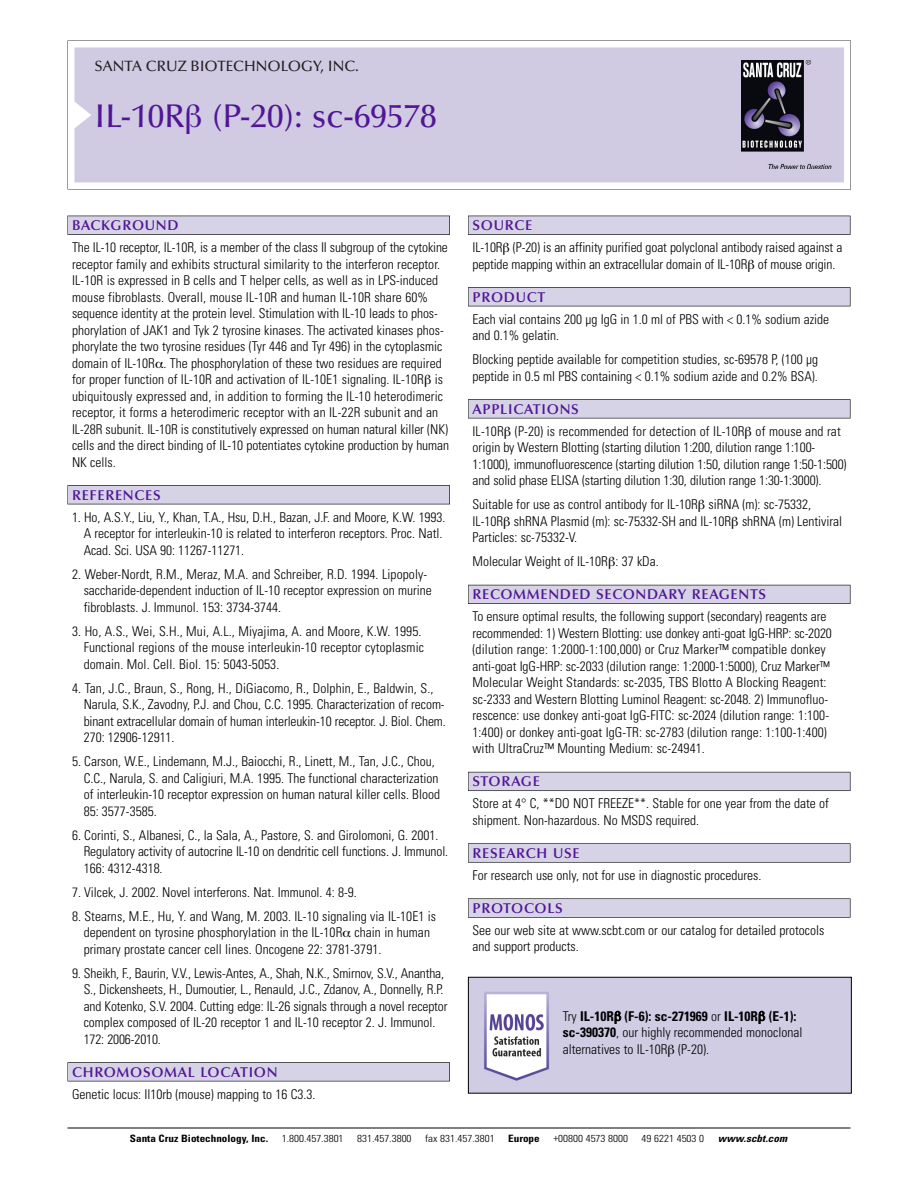
<style>
.page{position:relative;width:918px;height:1188px;background:#fff}
.page>*{position:absolute;margin:0;border:0;box-sizing:border-box;transform-origin:0 0}
.t1{font:500 33px "Optima";color:#511695}
.t2{font:500 15px "Optima";color:#231f20}
.t3{font:600 14.25px "Optima";letter-spacing:.05em;color:#511695}
.t4{font:300 condensed 13.5px/16.5px "Univers";color:#000}
.t5{font:300 condensed 10.2px "Univers";color:#000;scale:1.1 1}
.t6{font:700 condensed 10.2px "Univers";color:#000;scale:1.1 1}
.t7{font:italic 700 condensed 10.2px "Univers";letter-spacing:.005em;color:#000;scale:1.1 1}
.s1{font-weight:700}
</style>
<div class="page">
<svg style="left:68px;top:40px;width:783px;height:149px"></svg>
<div style="left:74px;top:47px;width:770px;height:135px;background:#d1cae3"></div>
<img style="left:741px;top:60px;width:90px;height:108px">
<div style="left:68px;top:216px;width:382px;height:19px;background:#525155"></div>
<div style="left:68px;top:216px;width:381px;height:18px;background:#d7d3e7"></div>
<div style="left:68px;top:485px;width:382px;height:19px;background:#525155"></div>
<div style="left:68px;top:486px;width:381px;height:18px;background:#d7d3e7"></div>
<div style="left:68px;top:1062px;width:382px;height:19px;background:#545357"></div>
<div style="left:68px;top:1063px;width:381px;height:18px;background:#d7d3e7"></div>
<div style="left:468px;top:216px;width:382px;height:19px;background:#525155"></div>
<div style="left:468px;top:216px;width:382px;height:18px;background:#d7d3e7"></div>
<div style="left:468px;top:287px;width:382px;height:19px;background:#525155"></div>
<div style="left:468px;top:288px;width:382px;height:18px;background:#d7d3e7"></div>
<div style="left:468px;top:399px;width:382px;height:19px;background:#545357"></div>
<div style="left:468px;top:400px;width:382px;height:18px;background:#d7d3e7"></div>
<div style="left:468px;top:585px;width:382px;height:19px;background:#54535a"></div>
<div style="left:468px;top:585px;width:382px;height:18px;background:#d7d3e7"></div>
<div style="left:468px;top:772px;width:382px;height:19px;background:#5b5a62"></div>
<div style="left:468px;top:772px;width:382px;height:18px;background:#d7d3e7"></div>
<div style="left:468px;top:843px;width:382px;height:20px;background:#666667"></div>
<div style="left:468px;top:844px;width:382px;height:18px;background:#d7d3e7"></div>
<div style="left:468px;top:898px;width:382px;height:20px;background:#666"></div>
<div style="left:468px;top:899px;width:382px;height:18px;background:#d7d3e7"></div>
<hr style="left:68px;top:1128px;width:782px;height:1px;background:#000">
<img style="left:470px;top:979px;width:380px;height:113px">
<div style="left:468px;top:977px;width:384px;height:117px;border:1px solid #000"></div>
<svg style="left:187px;top:105px;width:14px;height:29px"></svg>
<svg style="left:615px;top:1011px;width:6px;height:12px"></svg>
<svg style="left:759px;top:1011px;width:6px;height:12px"></svg>
<svg style="left:669px;top:1045px;width:5px;height:12px"></svg>
<p class="t2" style="left:94px;top:61px;width:266px">SANTA CRUZ BIOTECHNOLOGY, INC.</p>
<h1 class="t1" style="left:94px;top:103px;width:344px">IL-10R (P-20): sc-69578</h1>
<p class="t3" style="left:72px;top:219px;width:108px">BACKGROUND</p>
<p class="t4" style="left:72px;top:240px;width:379px">The IL-10 receptor, IL-10R, is a member of the class II subgroup of the cytokine receptor family and exhibits structural similarity to the interferon receptor.<br>IL-10R is expressed in B cells and T helper cells, as well as in LPS-induced mouse fibroblasts. Overall, mouse IL-10R and human IL-10R share 60% sequence identity at the protein level. Stimulation with IL-10 leads to phos&shy;phorylation of JAK1 and Tyk 2 tyrosine kinases. The activated kinases phos&shy;phorylate the two tyrosine residues (Tyr 446 and Tyr 496) in the cytoplasmic domain of IL-10R . The phosphorylation of these two residues are required for proper function of IL-10R and activation of IL-10E1 signaling. IL-10R is ubiquitously expressed and, in addition to forming the IL-10 heterodimeric receptor, it forms a heterodimeric receptor with an IL-22R subunit and an IL-28R subunit. IL-10R is constitutively expressed on human natural killer (NK) cells and the direct binding of IL-10 potentiates cytokine production by human NK cells.</p>
<p class="t3" style="left:72px;top:489px;width:90px">REFERENCES</p>
<p class="t4" style="left:84px;top:510px;width:363px;text-indent:-12px">1. Ho, A.S.Y., Liu, Y., Khan, T.A., Hsu, D.H., Bazan, J.F. and Moore, K.W. 1993.<br>A receptor for interleukin-10 is related to interferon receptors. Proc. Natl.<br>Acad. Sci. USA 90: 11267-11271.</p>
<p class="t4" style="left:84px;top:567px;width:350px;text-indent:-12px">2. Weber-Nordt, R.M., Meraz, M.A. and Schreiber, R.D. 1994. Lipopoly&shy;saccharide-dependent induction of IL-10 receptor expression on murine fibroblasts. J. Immunol. 153: 3734-3744.</p>
<p class="t4" style="left:84px;top:624px;width:342px;text-indent:-12px">3. Ho, A.S., Wei, S.H., Mui, A.L., Miyajima, A. and Moore, K.W. 1995.<br>Functional regions of the mouse interleukin-10 receptor cytoplasmic domain. Mol. Cell. Biol. 15: 5043-5053.</p>
<p class="t4" style="left:84px;top:681px;width:364px;text-indent:-12px">4. Tan, J.C., Braun, S., Rong, H., DiGiacomo, R., Dolphin, E., Baldwin, S., Narula, S.K., Zavodny, P.J. and Chou, C.C. 1995. Characterization of recom&shy;binant extracellular domain of human interleukin-10 receptor. J. Biol. Chem.<br>270: 12906-12911.</p>
<p class="t4" style="left:84px;top:754px;width:358px;text-indent:-12px">5. Carson, W.E., Lindemann, M.J., Baiocchi, R., Linett, M., Tan, J.C., Chou, C.C., Narula, S. and Caligiuri, M.A. 1995. The functional characterization of interleukin-10 receptor expression on human natural killer cells. Blood 85: 3577-3585.</p>
<p class="t4" style="left:84px;top:828px;width:366px;text-indent:-12px">6. Corinti, S., Albanesi, C., la Sala, A., Pastore, S. and Girolomoni, G. 2001.<br>Regulatory activity of autocrine IL-10 on dendritic cell functions. J. Immunol.<br>166: 4312-4318.</p>
<p class="t4" style="left:72px;top:885px;width:286px">7. Vilcek, J. 2002. Novel interferons. Nat. Immunol. 4: 8-9.</p>
<p class="t4" style="left:84px;top:909px;width:354px;text-indent:-12px">8. Stearns, M.E., Hu, Y. and Wang, M. 2003. IL-10 signaling via IL-10E1 is dependent on tyrosine phosphorylation in the IL-10R chain in human primary prostate cancer cell lines. Oncogene 22: 3781-3791.</p>
<p class="t4" style="left:84px;top:966px;width:365px;text-indent:-12px">9. Sheikh, F., Baurin, V.V., Lewis-Antes, A., Shah, N.K., Smirnov, S.V., Anantha, S., Dickensheets, H., Dumoutier, L., Renauld, J.C., Zdanov, A., Donnelly, R.P. and Kotenko, S.V. 2004. Cutting edge: IL-26 signals through a novel receptor complex composed of IL-20 receptor 1 and IL-10 receptor 2. J. Immunol.<br>172: 2006-2010.</p>
<p class="t3" style="left:72px;top:1066px;width:207px">CHROMOSOMAL LOCATION</p>
<p class="t4" style="left:72px;top:1087px;width:245px">Genetic locus: Il10rb (mouse) mapping to 16 C3.3.</p>
<p class="t3" style="left:473px;top:219px;width:61px">SOURCE</p>
<p class="t4" style="left:473px;top:240px;width:371px">IL-10R (P-20) is an affinity purified goat polyclonal antibody raised against a peptide mapping within an extracellular domain of IL-10R of mouse origin.</p>
<p class="t3" style="left:473px;top:291px;width:74px">PRODUCT</p>
<p class="t4" style="left:473px;top:312px;width:358px">Each vial contains 200 µg IgG in 1.0 ml of PBS with &lt; 0.1% sodium azide and 0.1% gelatin.</p>
<p class="t4" style="left:473px;top:352px;width:347px">Blocking peptide available for competition studies, sc-69578 P, (100 µg peptide in 0.5 ml PBS containing &lt; 0.1% sodium azide and 0.2% BSA).</p>
<p class="t3" style="left:473px;top:403px;width:108px">APPLICATIONS</p>
<p class="t4" style="left:473px;top:424px;width:376px">IL-10R (P-20) is recommended for detection of IL-10R of mouse and rat origin by Western Blotting (starting dilution 1:200, dilution range 1:100- 1:1000), immunofluorescence (starting dilution 1:50, dilution range 1:50-1:500) and solid phase ELISA (starting dilution 1:30, dilution range 1:30-1:3000).</p>
<p class="t4" style="left:473px;top:497px;width:371px">Suitable for use as control antibody for IL-10R siRNA (m): sc-75332,<br>IL-10R shRNA Plasmid (m): sc-75332-SH and IL-10R shRNA (m) Lentiviral<br>Particles: sc-75332-V.</p>
<p class="t4" style="left:473px;top:554px;width:188px">Molecular Weight of IL-10R : 37 kDa.</p>
<p class="t3" style="left:473px;top:589px;width:295px">RECOMMENDED SECONDARY REAGENTS</p>
<p class="t4" style="left:473px;top:609px;width:361px">To ensure optimal results, the following support (secondary) reagents are recommended: 1) Western Blotting: use donkey anti-goat IgG-HRP: sc-2020 (dilution range: 1:2000-1:100,000) or Cruz Marker™ compatible donkey anti-goat IgG-HRP: sc-2033 (dilution range: 1:2000-1:5000), Cruz Marker™ Molecular Weight Standards: sc-2035, TBS Blotto A Blocking Reagent: sc-2333 and Western Blotting Luminol Reagent: sc-2048. 2) Immunofluo&shy;rescence: use donkey anti-goat IgG-FITC: sc-2024 (dilution range: 1:100- 1:400) or donkey anti-goat IgG-TR: sc-2783 (dilution range: 1:100-1:400) with UltraCruz™ Mounting Medium: sc-24941.</p>
<p class="t3" style="left:473px;top:776px;width:69px">STORAGE</p>
<p class="t4" style="left:473px;top:796px;width:358px">Store at 4° C, **DO NOT FREEZE**. Stable for one year from the date of shipment. Non-hazardous. No MSDS required.</p>
<p class="t3" style="left:473px;top:847px;width:109px">RESEARCH USE</p>
<p class="t4" style="left:473px;top:868px;width:290px">For research use only, not for use in diagnostic procedures.</p>
<p class="t3" style="left:473px;top:902px;width:92px">PROTOCOLS</p>
<p class="t4" style="left:473px;top:923px;width:353px">See our web site at www.scbt.com or our catalog for detailed protocols and support products.</p>
<p class="t4" style="left:563px;top:1009px;width:241px">Try <span class="s1">IL-10R (F-6): sc-271969</span> or <span class="s1">IL-10R (E-1): sc-390370</span>, our highly recommended monoclonal alternatives to IL-10R (P-20).</p>
<p class="t6" style="left:130px;top:1135px;width:127px">Santa Cruz Biotechnology, Inc.</p>
<p class="t5" style="left:282px;top:1135px;width:58px">1.800.457.3801</p>
<p class="t5" style="left:357px;top:1135px;width:51px">831.457.3800</p>
<p class="t5" style="left:425px;top:1135px;width:65px">fax 831.457.3801</p>
<p class="t6" style="left:508px;top:1135px;width:30px">Europe</p>
<p class="t5" style="left:553px;top:1135px;width:69px">+00800 4573 8000</p>
<p class="t5" style="left:642px;top:1135px;width:58px">49 6221 4503 0</p>
<p class="t7" style="left:718px;top:1135px;width:64px">www.scbt.com</p>
</div>
